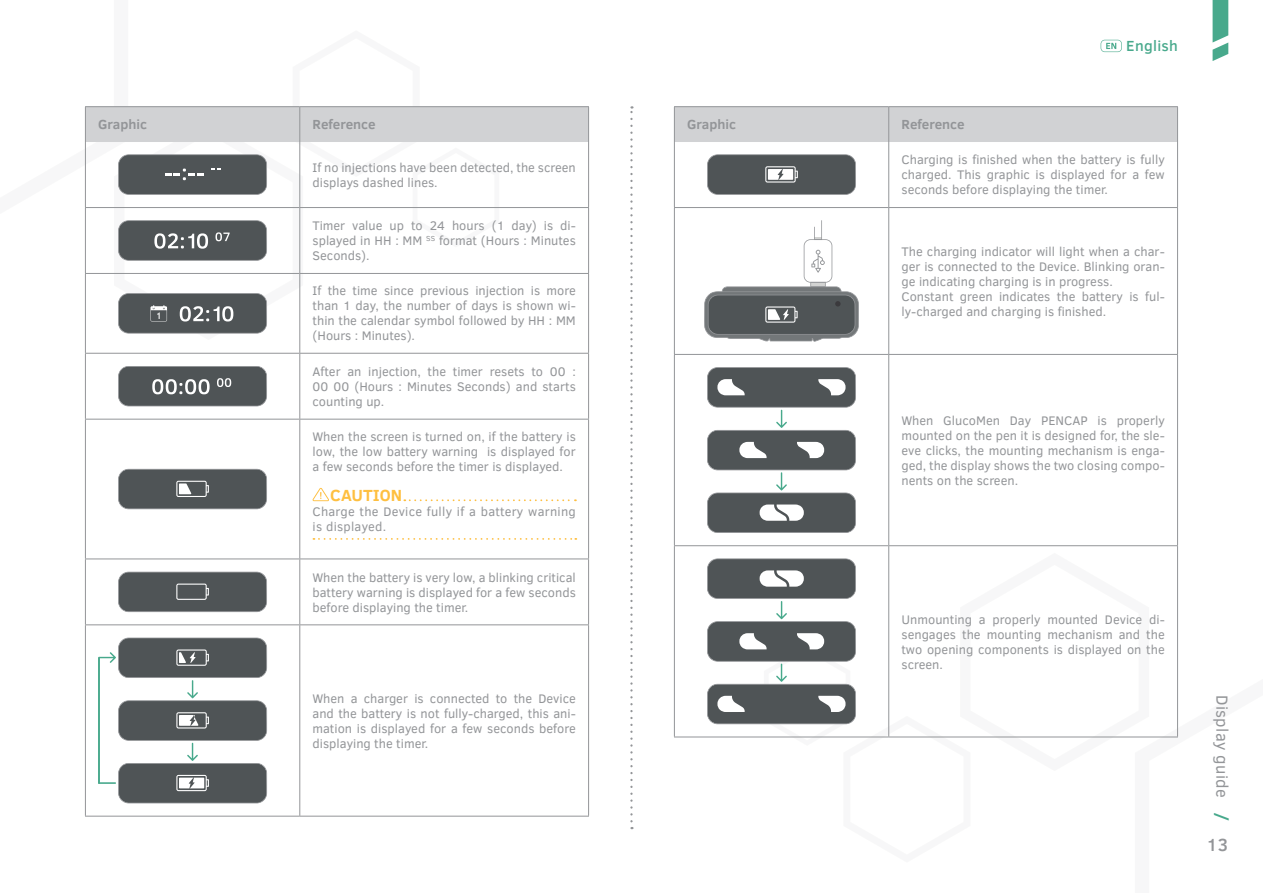
<style>
.page{position:relative;width:1263px;height:893px;background:#fff}
.page>*{position:absolute;margin:0;border:0;box-sizing:border-box;transform-origin:0 0}
.t1{font:500 18px "Clear Sans";color:#939598}
.t2{font:16.5px "Clear Sans";letter-spacing:.02em;color:#939598}
.t3{font:700 16.5px "Clear Sans";color:#febf40}
.t4{font:500 15px "Clear Sans";letter-spacing:.02em;color:#48a98c}
.t5{font:700 13.5px "Clear Sans";color:#939598}
.t6{font:12.75px/15px "Clear Sans";color:#939598;text-align:justify}
.t7{font:12.75px/15px "Clear Sans";letter-spacing:.02em;color:#939598}
.s1{font-weight:700;color:#48a98c}
</style>
<div class="page">
<svg style="left:1212px;top:0;width:16px;height:61px"></svg>
<svg style="left:1100px;top:40px;width:22px;height:12px"></svg>
<hr style="left:85px;top:274px;width:1px;height:79px;background:#939598">
<hr style="left:299px;top:274px;width:1px;height:79px;background:#939598">
<hr style="left:588px;top:274px;width:1px;height:79px;background:#939598">
<hr style="left:85px;top:353px;width:215px;height:1px;background:#939598">
<hr style="left:85px;top:354px;width:1px;height:65px;background:#939598">
<hr style="left:300px;top:353px;width:289px;height:1px;background:#939598">
<hr style="left:299px;top:354px;width:1px;height:65px;background:#939598">
<hr style="left:588px;top:354px;width:1px;height:65px;background:#939598">
<hr style="left:85px;top:419px;width:215px;height:1px;background:#939598">
<hr style="left:85px;top:419px;width:1px;height:140px;background:#939598">
<hr style="left:300px;top:419px;width:289px;height:1px;background:#939598">
<hr style="left:299px;top:419px;width:1px;height:140px;background:#939598">
<hr style="left:588px;top:419px;width:1px;height:140px;background:#939598">
<hr style="left:85px;top:559px;width:215px;height:1px;background:#939598">
<hr style="left:85px;top:559px;width:1px;height:65px;background:#939598">
<hr style="left:300px;top:559px;width:289px;height:1px;background:#939598">
<hr style="left:299px;top:559px;width:1px;height:65px;background:#939598">
<hr style="left:588px;top:559px;width:1px;height:65px;background:#939598">
<hr style="left:85px;top:624px;width:215px;height:1px;background:#939598">
<hr style="left:85px;top:625px;width:1px;height:191px;background:#939598">
<hr style="left:300px;top:624px;width:289px;height:1px;background:#939598">
<hr style="left:299px;top:625px;width:1px;height:191px;background:#939598">
<hr style="left:588px;top:625px;width:1px;height:191px;background:#939598">
<hr style="left:85px;top:816px;width:215px;height:1px;background:#939598">
<hr style="left:300px;top:816px;width:289px;height:1px;background:#939598">
<svg style="left:84px;top:106px;width:505px;height:234px"></svg>
<svg style="left:118px;top:366px;width:149px;height:40px;background:#616567"></svg>
<svg style="left:118px;top:469px;width:149px;height:40px;background:#5b5f61"></svg>
<svg style="left:312px;top:488px;width:17px;height:13px"></svg>
<svg style="left:404px;top:499px;width:172px;height:2px"></svg>
<svg style="left:313px;top:538px;width:263px;height:2px"></svg>
<svg style="left:118px;top:572px;width:149px;height:40px;background:#575c5e"></svg>
<svg style="left:98px;top:638px;width:169px;height:165px"></svg>
<div style="left:675px;top:107px;width:502px;height:35px;background:#d1d2d4"></div>
<hr style="left:674px;top:106px;width:215px;height:1px;background:#939598">
<hr style="left:674px;top:107px;width:1px;height:35px;background:#939598">
<hr style="left:889px;top:106px;width:289px;height:1px;background:#939598">
<hr style="left:888px;top:107px;width:1px;height:35px;background:#939598">
<hr style="left:1177px;top:107px;width:1px;height:35px;background:#939598">
<hr style="left:674px;top:142px;width:1px;height:65px;background:#939598">
<hr style="left:888px;top:142px;width:1px;height:65px;background:#939598">
<hr style="left:1177px;top:142px;width:1px;height:65px;background:#939598">
<hr style="left:674px;top:207px;width:215px;height:1px;background:#939598">
<hr style="left:674px;top:208px;width:1px;height:146px;background:#939598">
<hr style="left:889px;top:207px;width:289px;height:1px;background:#939598">
<hr style="left:888px;top:208px;width:1px;height:146px;background:#939598">
<hr style="left:1177px;top:208px;width:1px;height:146px;background:#939598">
<hr style="left:674px;top:354px;width:215px;height:1px;background:#939598">
<hr style="left:674px;top:355px;width:1px;height:190px;background:#939598">
<hr style="left:889px;top:354px;width:289px;height:1px;background:#939598">
<hr style="left:888px;top:355px;width:1px;height:190px;background:#939598">
<hr style="left:1177px;top:355px;width:1px;height:190px;background:#939598">
<hr style="left:674px;top:545px;width:215px;height:1px;background:#939598">
<hr style="left:674px;top:546px;width:1px;height:191px;background:#939598">
<hr style="left:889px;top:545px;width:289px;height:1px;background:#939598">
<hr style="left:888px;top:546px;width:1px;height:191px;background:#939598">
<hr style="left:1177px;top:546px;width:1px;height:191px;background:#939598">
<hr style="left:674px;top:737px;width:215px;height:1px;background:#939598">
<svg style="left:707px;top:154px;width:149px;height:41px;background:#616567"></svg>
<svg style="left:704px;top:220px;width:155px;height:122px"></svg>
<svg style="left:707px;top:367px;width:149px;height:166px"></svg>
<svg style="left:707px;top:553px;width:472px;height:185px"></svg>
<svg style="left:630px;top:106px;width:3px;height:715px"></svg>
<p class="t5" style="left:98px;top:115px;width:50px">Graphic</p>
<p class="t5" style="left:313px;top:115px;width:65px">Reference</p>
<p class="t6" style="left:313px;top:160px;width:265px">If no injections have been detected, the screen displays dashed lines.</p>
<p class="t6" style="left:313px;top:218px;width:265px">Timer value up to 24 hours (1 day) is di&shy;splayed in HH : MM <sup>SS</sup> format (Hours : Minutes Seconds).</p>
<p class="t6" style="left:313px;top:283px;width:265px">If the time since previous injection is more than 1 day, the number of days is shown wi&shy;thin the calendar symbol followed by HH : MM (Hours : Minutes).</p>
<p class="t6" style="left:313px;top:364px;width:265px">After an injection, the timer resets to 00 :<br>00 00 (Hours : Minutes Seconds) and starts counting up.</p>
<p class="t6" style="left:313px;top:429px;width:265px">When the screen is turned on, if the battery is low, the low battery warning is displayed for a few seconds before the timer is displayed.</p>
<p class="t3" style="left:330px;top:483px;width:73px">CAUTION</p>
<p class="t7" style="left:313px;top:504px;width:265px">Charge the Device fully if a battery warning is displayed.</p>
<p class="t6" style="left:313px;top:570px;width:265px">When the battery is very low, a blinking critical battery warning is displayed for a few seconds before displaying the timer.</p>
<p class="t6" style="left:313px;top:691px;width:265px">When a charger is connected to the Device and the battery is not fully-charged, this ani&shy;mation is displayed for a few seconds before displaying the timer.</p>
<p class="t4" style="left:1126px;top:36px;width:53px">English</p>
<p class="t5" style="left:687px;top:115px;width:50px">Graphic</p>
<p class="t5" style="left:901px;top:115px;width:65px">Reference</p>
<p class="t6" style="left:901px;top:152px;width:265px">Charging is finished when the battery is fully charged. This graphic is displayed for a few seconds before displaying the timer.</p>
<p class="t6" style="left:901px;top:244px;width:265px">The charging indicator will light when a char&shy;ger is connected to the Device. Blinking oran&shy;ge indicating charging is in progress.</p>
<p class="t6" style="left:901px;top:289px;width:265px">Constant green indicates the battery is ful&shy;ly-charged and charging is finished.</p>
<p class="t6" style="left:901px;top:413px;width:265px">When GlucoMen Day PENCAP is properly mounted on the pen it is designed for, the sle&shy;eve clicks, the mounting mechanism is enga&shy;ged, the display shows the two closing compo&shy;nents on the screen.</p>
<p class="t6" style="left:901px;top:611px;width:265px">Unmounting a properly mounted Device di&shy;sengages the mounting mechanism and the two opening components is displayed on the screen.</p>
<p class="t2" style="left:1233px;top:695px;width:128px;rotate:90deg">Display guide <span class="s1">/</span></p>
<h1 class="t1" style="left:1206px;top:832px;width:23px">13</h1>
</div>
